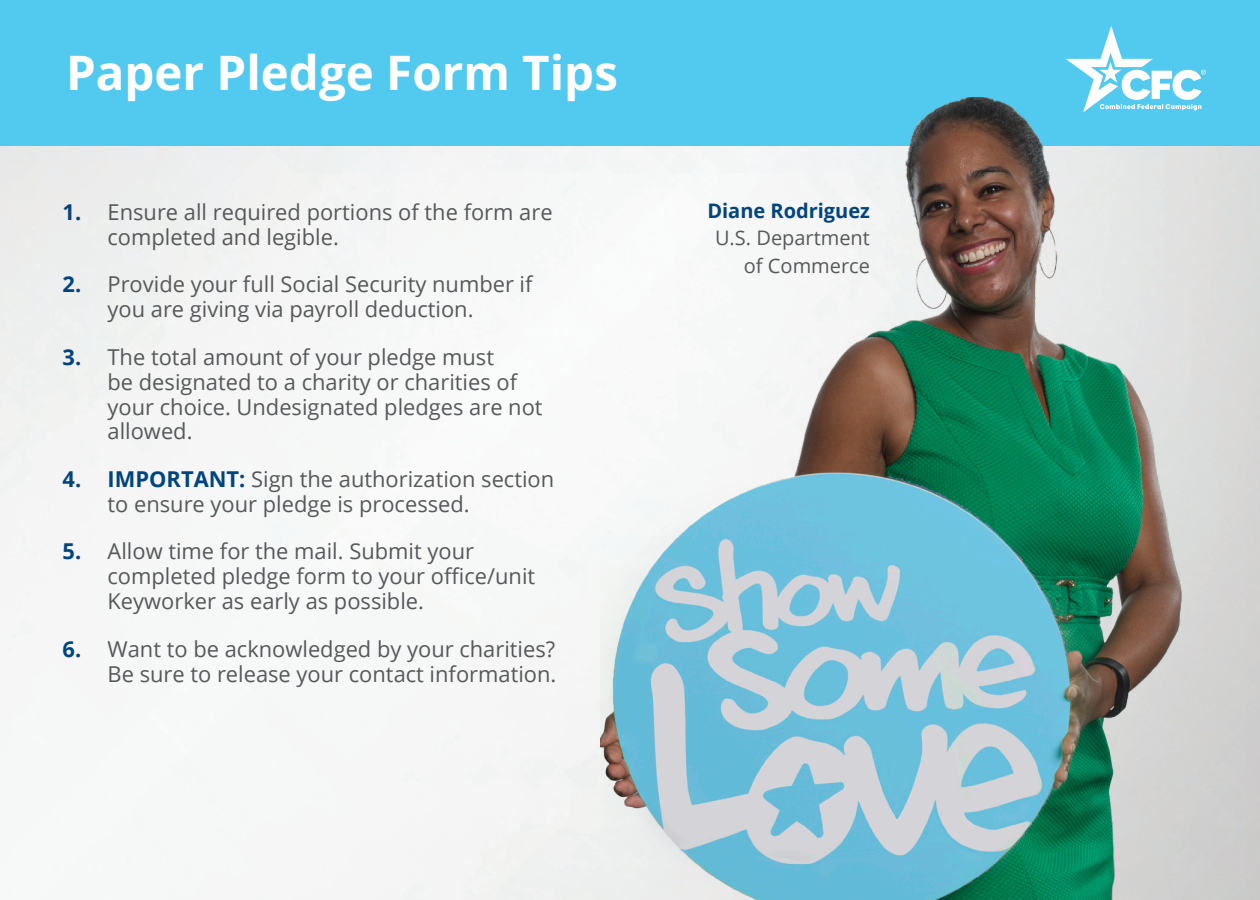
<style>
.page{position:relative;width:1260px;height:900px;background:#fff}
.page>*{position:absolute;margin:0;border:0;box-sizing:border-box;transform-origin:0 0}
.t1{font:700 47.5px "Open Sans";color:#fff}
.t2{font:22px/25px "Open Sans";color:#57585a}
.t3{font:20px/27.5px "Open Sans";color:#57585a;text-align:right}
.s1{font-weight:700;color:#01457f}
</style>
<div class="page">
<div style="left:0;top:0;width:1260px;height:146px;background:#52c9ee"></div>
<img style="left:600px;top:97px;width:592px;height:803px">
<svg style="left:1066px;top:26px;width:140px;height:86px"></svg>
<h2 class="t1" style="left:66px;top:40px;width:553px">Paper Pledge Form Tips</h2>
<p class="t2" style="left:108px;top:199px;width:447px;text-indent:-45px"><span class="s1">1.</span> Ensure all required portions of the form are completed and legible.</p>
<p class="t2" style="left:108px;top:271px;width:427px;text-indent:-45px"><span class="s1">2.</span> Provide your full Social Security number if you are giving via payroll deduction.</p>
<p class="t2" style="left:108px;top:344px;width:437px;text-indent:-45px"><span class="s1">3.</span> The total amount of your pledge must<br>be designated to a charity or charities of your choice. Undesignated pledges are not allowed.</p>
<p class="t2" style="left:108px;top:466px;width:448px;text-indent:-45px"><span class="s1">4. IMPORTANT:</span> Sign the authorization section to ensure your pledge is processed.</p>
<p class="t2" style="left:108px;top:538px;width:429px;text-indent:-45px"><span class="s1">5.</span> Allow time for the mail. Submit your completed pledge form to your office/unit<br>Keyworker as early as possible.</p>
<p class="t2" style="left:63px;top:636px;width:495px;text-align:right"><span class="s1">6.</span> Want to be acknowledged by your charities?<br>Be sure to release your contact information.</p>
<p class="t3" style="left:707px;top:196px;width:164px"><span class="s1">Diane Rodriguez<br></span>U.S. Department of Commerce</p>
</div>
